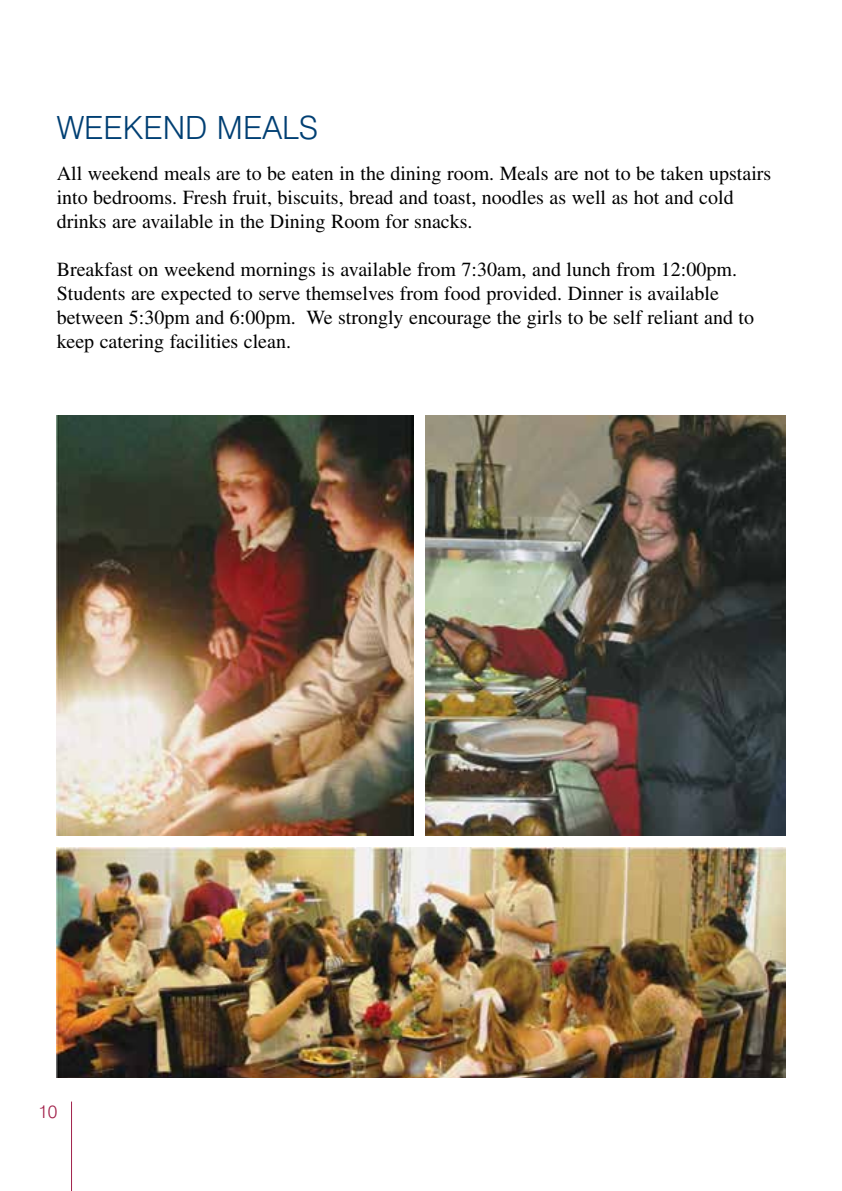
<style>
.page{position:relative;width:842px;height:1191px;background:#fff}
.page>*{position:absolute;margin:0;border:0;box-sizing:border-box;transform-origin:0 0}
.t1{font:300 32px "Swiss 721 BT";color:#003f73}
.t2{font:20px/24px "Times";color:#000}
.t3{font:300 18px "Swiss 721 BT";color:#a2224b}
</style>
<div class="page">
<hr style="left:71px;top:1101px;width:1px;height:90px;background:#a2224b">
<img style="left:57px;top:415px;width:357px;height:421px">
<img style="left:425px;top:415px;width:360px;height:421px">
<img style="left:57px;top:847px;width:728px;height:230px">
<h1 class="t1" style="left:57px;top:108px;width:263px">WEEKEND MEALS</h1>
<p class="t2" style="left:57px;top:161px;width:716px">All weekend meals are to be eaten in the dining room. Meals are not to be taken upstairs into bedrooms. Fresh fruit, biscuits, bread and toast, noodles as well as hot and cold drinks are available in the Dining Room for snacks.</p>
<p class="t2" style="left:57px;top:257px;width:699px">Breakfast on weekend mornings is available from 7:30am, and lunch from 12:00pm.<br>Students are expected to serve themselves from food provided. Dinner is available between 5:30pm and 6:00pm. We strongly encourage the girls to be self reliant and to keep catering facilities clean.</p>
<p class="t3" style="left:38px;top:1100px;width:21px">10</p>
</div>
